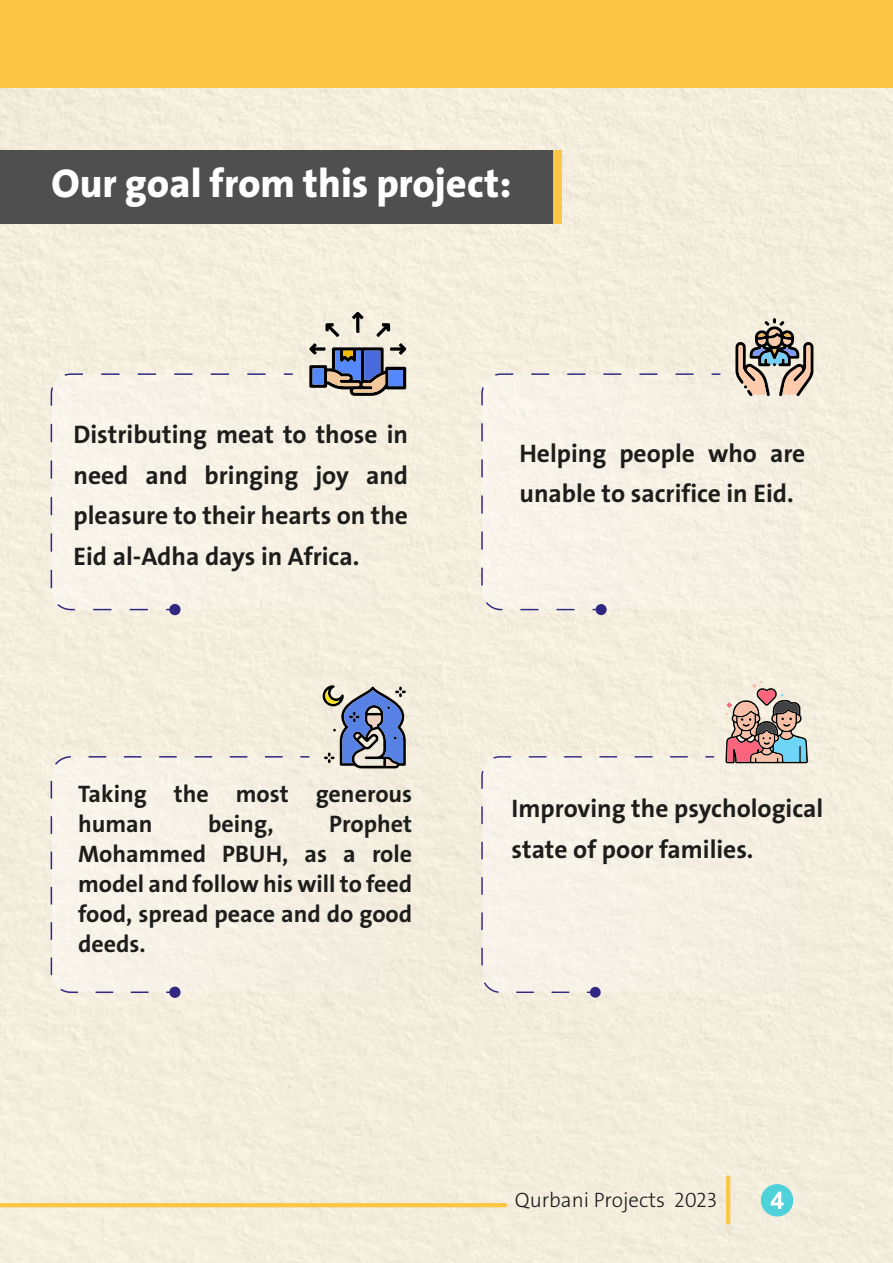
<style>
.page{position:relative;width:893px;height:1263px;background:#fff}
.page>*{position:absolute;margin:0;border:0;box-sizing:border-box;transform-origin:0 0}
.t1{font:800 40.35px "Bahij The Sans Arabic";color:#fff}
.t2{font:700 25.5px/40.5px "The Sans Arabic";color:#1d1d1b}
.t3{font:700 24px/30px "The Sans Arabic";color:#1d1d1b}
.t4{font:300 20.85px "The Sans Arabic";color:#1d1d1b}
</style>
<div class="page">
<div style="left:0;top:88px;width:893px;height:1175px;background:#f4eedf"></div>
<div style="left:0;top:0;width:893px;height:88px;background:#fcc747"></div>
<div style="left:0;top:150px;width:552px;height:74px;background:#4f4f4f"></div>
<hr style="left:0;top:1203px;width:505px;height:4px;background:#fcc747">
<hr style="left:726px;top:1177px;width:4px;height:46px;background:#fcc747">
<svg style="left:712px;top:373px;width:8px;height:2px"></svg>
<div style="left:481px;top:373px;width:214px;height:238px;background:#f7f2e8"></div>
<div style="left:596px;top:604px;width:11px;height:11px;background:#312782;border-radius:50%"></div>
<svg style="left:481px;top:756px;width:208px;height:237px"></svg>
<div style="left:590px;top:987px;width:11px;height:11px;background:#312782;border-radius:50%"></div>
<svg style="left:50px;top:756px;width:234px;height:238px"></svg>
<div style="left:169px;top:987px;width:12px;height:11px;background:#312782;border-radius:50%"></div>
<svg style="left:284px;top:373px;width:9px;height:2px"></svg>
<div style="left:50px;top:373px;width:216px;height:238px;background:#f7f2e8"></div>
<div style="left:169px;top:604px;width:12px;height:11px;background:#312782;border-radius:50%"></div>
<svg style="left:352px;top:312px;width:12px;height:21px"></svg>
<svg style="left:325px;top:323px;width:14px;height:14px"></svg>
<svg style="left:376px;top:323px;width:14px;height:14px"></svg>
<svg style="left:309px;top:343px;width:97px;height:53px"></svg>
<svg style="left:735px;top:318px;width:78px;height:78px"></svg>
<svg style="left:323px;top:685px;width:83px;height:83px"></svg>
<svg style="left:725px;top:681px;width:83px;height:82px"></svg>
<h1 class="t1" style="left:51px;top:165px;width:462px">Our goal from this project:</h1>
<p class="t2" style="left:74px;top:417px;width:336px;text-align:justify">Distributing meat to those in need and bringing joy and pleasure to their hearts on the Eid al-Adha days in Africa.</p>
<p class="t2" style="left:519px;top:435px;width:287px">Helping people who are unable to sacrifice in Eid.</p>
<p class="t3" style="left:78px;top:782px;width:336px">Taking the most generous human</p>
<p class="t3" style="left:78px;top:812px;width:336px;text-align:justify;text-indent:251px">Prophet Mohammed PBUH, as a role model and follow his will to feed food, spread peace and do good deeds.</p>
<p class="t3" style="left:208px;top:812px;width:67px">being,</p>
<p class="t2" style="left:512px;top:791px;width:313px">Improving the psychological state of poor families.</p>
<p class="t4" style="left:515px;top:1192px;width:204px">Qurbani Projects 2023</p>
</div>
